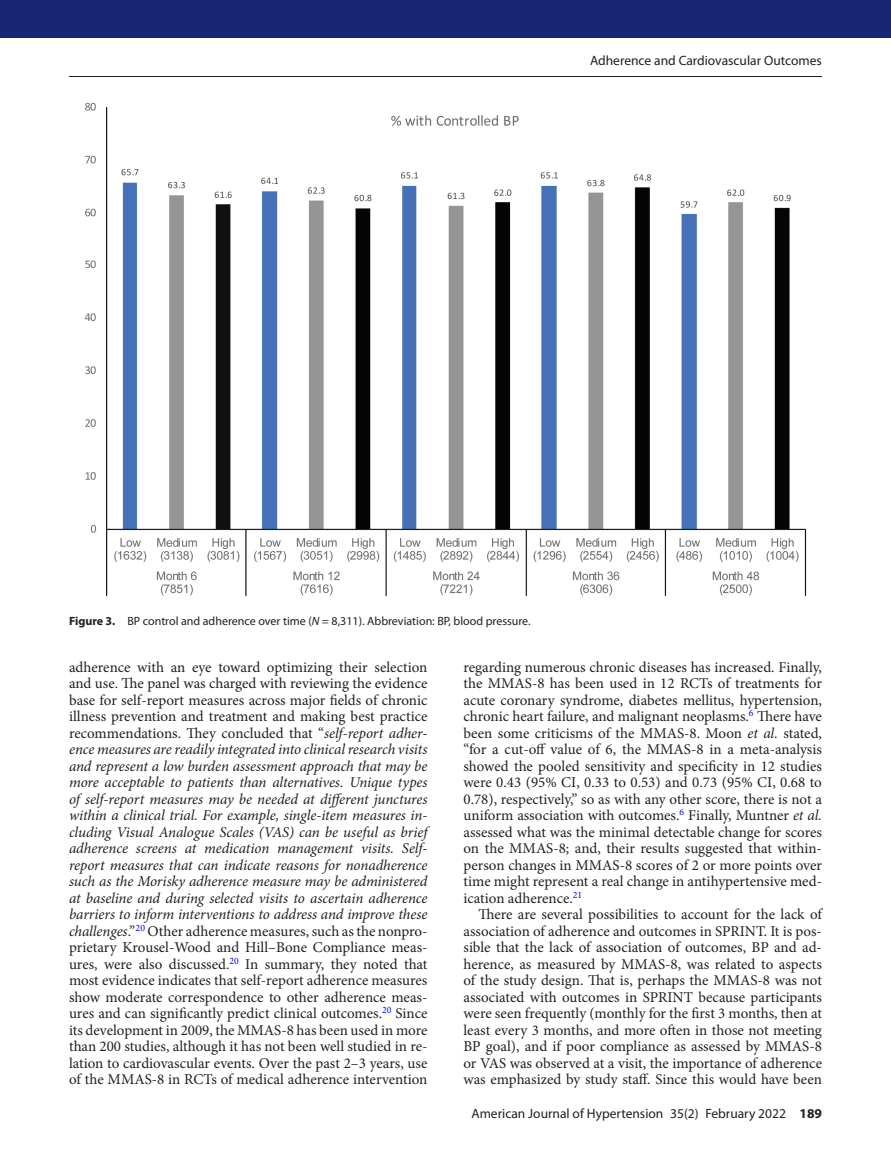
<style>
.page{position:relative;width:891px;height:1175px;background:#fff}
.page>*{position:absolute;margin:0;border:0;box-sizing:border-box;transform-origin:0 0}
.t1{font:15px/16.5px "Minion Pro";color:#231f20;text-align:justify}
.t2{font:13.5px "Myriad Pro";color:#231f20}
.t3{font:12px "Myriad Pro";color:#231f20}
.s1{font-weight:700}
.s2{font-style:italic}
</style>
<div class="page">
<hr style="left:69px;top:76px;width:753px;height:1px;background:#231f20">
<div style="left:0;top:0;width:891px;height:38px;background:#192575"></div>
<img style="left:85px;top:102px;width:721px;height:494px">
<p class="t2" style="left:590px;top:52px;width:233px">Adherence and Cardiovascular Outcomes</p>
<p class="t3" style="left:69px;top:613px;width:463px"><span class="s1">Figure 3.</span> BP control and adherence over time (<span class="s2">N</span> = 8,311). Abbreviation: BP, blood pressure.</p>
<p class="t1" style="left:69px;top:658px;width:360px">adherence with an eye toward optimizing their selection and use. The panel was charged with reviewing the evidence base for self-report measures across major fields of chronic illness prevention and treatment and making best practice recommendations. They concluded that “<span class="s2">self-report adher&shy;ence measures are readily integrated into clinical research visits and represent a low burden assessment approach that may be more acceptable to patients than alternatives. Unique types of self-report measures may be needed at different junctures within a clinical trial. For example, single-item measures in&shy;cluding Visual Analogue Scales (VAS) can be useful as brief adherence screens at medication management visits. Self&shy;report measures that can indicate reasons for nonadherence such as the Morisky adherence measure may be administered at baseline and during selected visits to ascertain adherence barriers to inform interventions to address and improve these challenges</span>.”<sup>20</sup> Other adherence measures, such as the nonpro&shy;prietary Krousel-Wood and Hill–Bone Compliance meas&shy;ures, were also discussed.<sup>20</sup> In summary, they noted that most evidence indicates that self-report adherence measures show moderate correspondence to other adherence meas&shy;ures and can significantly predict clinical outcomes.<sup>20</sup> Since its development in 2009, the MMAS-8 has been used in more than 200 studies, although it has not been well studied in re&shy;lation to cardiovascular events. Over the past 2–3 years, use of the MMAS-8 in RCTs of medical adherence intervention</p>
<p class="t1" style="left:463px;top:658px;width:360px">regarding numerous chronic diseases has increased. Finally, the MMAS-8 has been used in 12 RCTs of treatments for acute coronary syndrome, diabetes mellitus, hypertension, chronic heart failure, and malignant neoplasms.<sup>6</sup> There have been some criticisms of the MMAS-8. Moon <span class="s2">et al.</span> stated, “for a cut-off value of 6, the MMAS-8 in a meta-analysis showed the pooled sensitivity and specificity in 12 studies were 0.43 (95% CI, 0.33 to 0.53) and 0.73 (95% CI, 0.68 to 0.78), respectively,” so as with any other score, there is not a uniform association with outcomes.<sup>6</sup> Finally, Muntner <span class="s2">et al. </span>assessed what was the minimal detectable change for scores on the MMAS-8; and, their results suggested that within&shy;person changes in MMAS-8 scores of 2 or more points over time might represent a real change in antihypertensive med&shy;ication adherence.<sup>21</sup></p>
<p class="t1" style="left:463px;top:906px;width:360px;text-indent:15px">There are several possibilities to account for the lack of association of adherence and outcomes in SPRINT. It is pos&shy;sible that the lack of association of outcomes, BP and ad&shy;herence, as measured by MMAS-8, was related to aspects of the study design. That is, perhaps the MMAS-8 was not associated with outcomes in SPRINT because participants were seen frequently (monthly for the first 3 months, then at least every 3 months, and more often in those not meeting BP goal), and if poor compliance as assessed by MMAS-8 or VAS was observed at a visit, the importance of adherence was emphasized by study staff. Since this would have been</p>
<p class="t2" style="left:471px;top:1105px;width:352px">American Journal of Hypertension 35(2) February 2022 <span class="s1">189</span></p>
</div>
